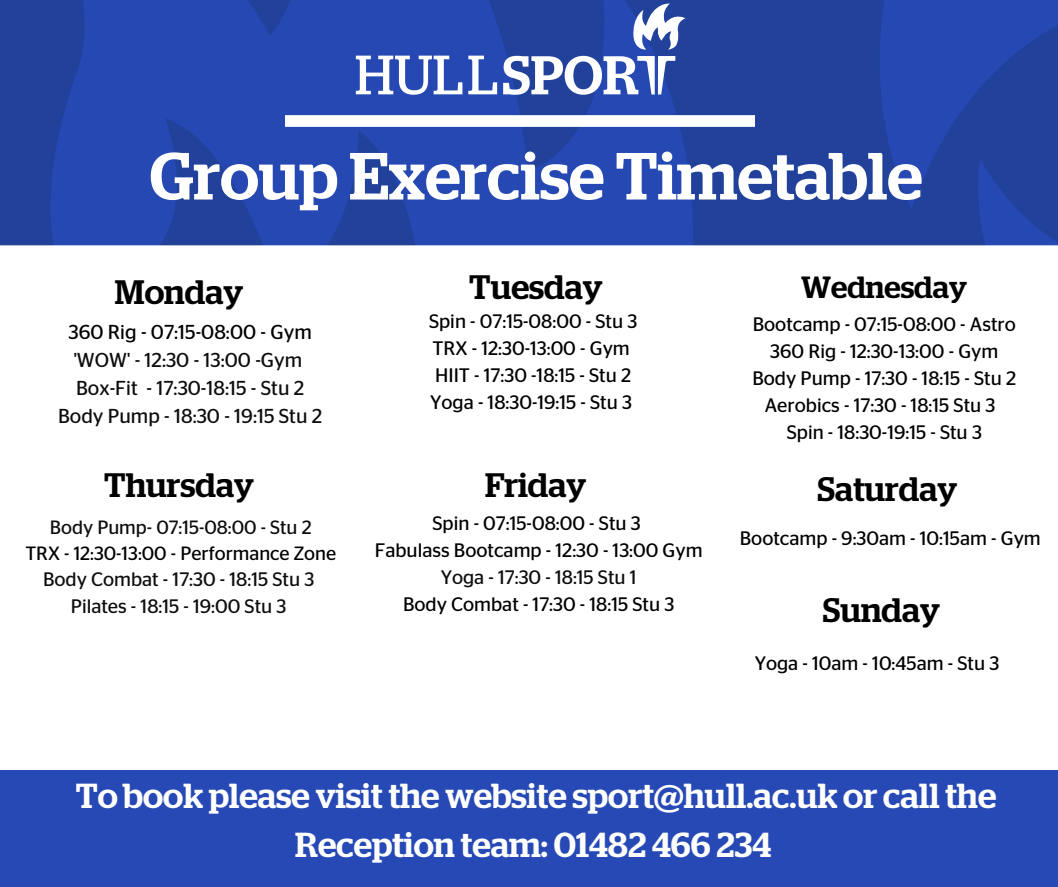
<style>
.page{position:relative;width:1058px;height:887px;background:#fff}
.page>*{position:absolute;margin:0;border:0;box-sizing:border-box;transform-origin:0 0}
.t1{font:500 66.45px "Stag";color:#fff}
.t2{font:500 34.65px/48.3px "Stag";color:#fff;text-align:center}
.t3{font:500 33.9px "Stag";color:#000}
.t4{font:500 30.75px "Stag";color:#000}
.t5{font:20.1px/27.9px "Stag Sans";color:#0e0d0d;text-align:center}
.t6{font:20.1px "Stag Sans";color:#000}
.t7{font:19.5px/27px "Stag Sans";color:#000;text-align:center}
.t8{font:19.5px/27px "Stag Sans";color:#0e0d0d;text-align:center}
.t9{font:19.2px "Stag Sans";color:#000}
.t10{font:19.2px "Stag Sans";color:#0e0d0d}
</style>
<div class="page">
<div style="left:0;top:0;width:1058px;height:245px;background:#21419b"></div>
<svg style="left:754px;top:0;width:304px;height:208px"></svg>
<svg style="left:50px;top:0;width:643px;height:245px;fill:#2548b3"></svg>
<svg style="left:976px;top:29px;width:82px;height:216px"></svg>
<svg style="left:468px;top:56px;width:29px;height:38px"></svg>
<svg style="left:356px;top:56px;width:106px;height:39px;background:#778dcf"></svg>
<svg style="left:632px;top:2px;width:53px;height:48px"></svg>
<svg style="left:503px;top:56px;width:172px;height:39px"></svg>
<svg style="left:285px;top:115px;width:469px;height:12px;background:#fafafd"></svg>
<div style="left:0;top:770px;width:1058px;height:116px;background:#2649b6"></div>
<h1 class="t1" style="left:150px;top:146px;width:774px">Group Exercise Timetable</h1>
<h3 class="t3" style="left:469px;top:272px;width:135px">Tuesday</h3>
<p class="t7" style="left:429px;top:309px;width:210px;text-align:left">Spin - 07:15-08:00 - Stu 3<br>TRX - 12:30-13:00 - Gym<br>HIIT - 17:30 -18:15 - Stu 2<br>Yoga - 18:30-19:15 - Stu 3</p>
<h3 class="t3" style="left:115px;top:277px;width:130px">Monday</h3>
<h3 class="t4" style="left:801px;top:273px;width:168px">Wednesday</h3>
<p class="t6" style="left:69px;top:323px;width:245px">360 Rig - 07:15-08:00 - Gym</p>
<p class="t5" style="left:58px;top:347px;width:266px">'WOW' - 12:30 - 13:00 -Gym<br>Box-Fit - 17:30-18:15 - Stu 2<br>Body Pump - 18:30 - 19:15 Stu 2</p>
<p class="t7" style="left:752px;top:311px;width:265px">Bootcamp - 07:15-08:00 - Astro<br>360 Rig - 12:30-13:00 - Gym<br>Body Pump - 17:30 - 18:15 - Stu 2<br>Aerobics - 17:30 - 18:15 Stu 3<br>Spin - 18:30-19:15 - Stu 3</p>
<h3 class="t3" style="left:104px;top:469px;width:151px">Thursday</h3>
<p class="t10" style="left:50px;top:519px;width:263px">Body Pump- 07:15-08:00 - Stu 2</p>
<p class="t9" style="left:25px;top:545px;width:312px">TRX - 12:30-13:00 - Performance Zone</p>
<p class="t8" style="left:43px;top:567px;width:273px">Body Combat - 17:30 - 18:15 Stu 3<br>Pilates - 18:15 - 19:00 Stu 3</p>
<h3 class="t3" style="left:485px;top:469px;width:103px">Friday</h3>
<p class="t7" style="left:375px;top:511px;width:329px">Spin - 07:15-08:00 - Stu 3<br>Fabulass Bootcamp - 12:30 - 13:00 Gym</p>
<p class="t8" style="left:441px;top:565px;width:197px">Yoga - 17:30 - 18:15 Stu 1</p>
<p class="t7" style="left:403px;top:592px;width:273px">Body Combat - 17:30 - 18:15 Stu 3</p>
<h3 class="t3" style="left:817px;top:473px;width:141px">Saturday</h3>
<p class="t7" style="left:739px;top:525px;width:302px">Bootcamp - 9:30am - 10:15am - Gym</p>
<h3 class="t3" style="left:822px;top:595px;width:119px">Sunday</h3>
<p class="t7" style="left:754px;top:651px;width:246px">Yoga - 10am - 10:45am - Stu 3</p>
<h2 class="t2" style="left:76px;top:773px;width:922px">To book please visit the website sport@hull.ac.uk or call the<br>Reception team: 01482 466 234</h2>
</div>
